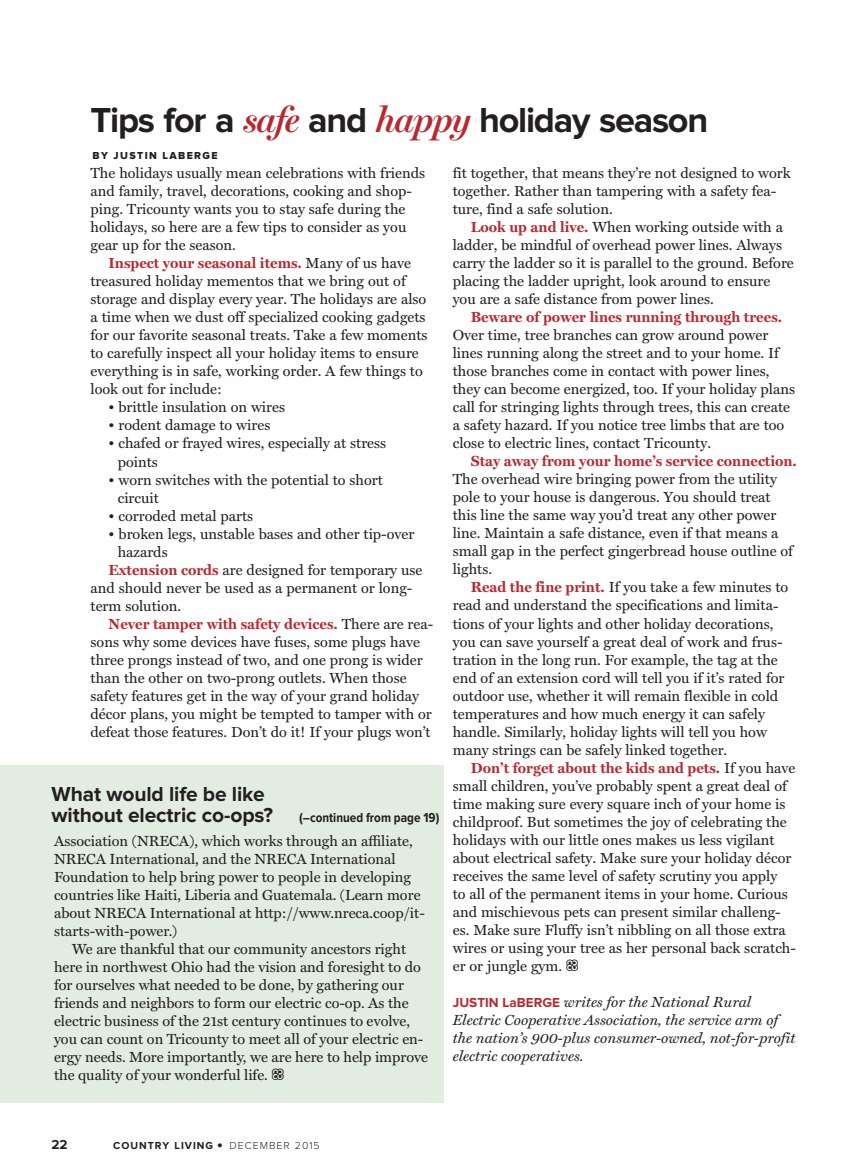
<style>
.page{position:relative;width:851px;height:1175px;background:#fff}
.page>*{position:absolute;margin:0;border:0;box-sizing:border-box;transform-origin:0 0}
.t1{font:700 36px "Proxima Nova";letter-spacing:-.035em;color:#231f20}
.t2{font:700 21px/21px "Proxima Nova";letter-spacing:-.005em;color:#231f20}
.t3{font:14.7px/18px "Miller Text";color:#231f20}
.t4{font:italic 14.7px/18px "Miller Text";color:#231f20}
.t5{font:700 14.7px "Miller Text";color:#b8292f}
.t6{font:700 13.5px "Proxima Nova";color:#231f20}
.t7{font:700 10.5px "Proxima Nova";letter-spacing:.095em;color:#231f20}
.t8{font:10.5px "Proxima Nova Extrabld";letter-spacing:.13em;color:#231f20}
.s1{font-family:"Miller Display";font-weight:600;font-style:italic;color:#b8292f}
.s2{font-family:"Miller Text Roman SC"}
.s3{font-weight:700;color:#b8292f}
.s4{font-weight:400;color:#231f20}
.s5{font-family:"Proxima Nova Cond";font-size:13.5px}
.s6{font-family:"Proxima Nova";font-weight:700;font-style:normal;font-size:13.5px;color:#b8292f}
.s7{font-weight:300;font-size:19.5px}
.s8{font-weight:300}
</style>
<div class="page">
<div style="left:0;top:765px;width:443px;height:337px;background:#e3ece1"></div>
<h1 class="t1" style="left:90px;top:104px;width:619px">Tips for a <span class="s1">safe</span> and <span class="s1">happy</span> holiday season</h1>
<p class="t8" style="left:93px;top:150px;width:127px">BY JUSTIN LABERGE</p>
<p class="t3" style="left:90px;top:165px;width:336px"><span class="s2">T</span>he holidays usually mean celebrations with friends and family, travel, decorations, cooking and shop&shy;ping. Tricounty wants you to stay safe during the holidays, so here are a few tips to consider as you gear up for the season.</p>
<p class="t3" style="left:90px;top:255px;width:338px;text-indent:18px"><span class="s3">Inspect your seasonal items.</span> Many of us have treasured holiday mementos that we bring out of storage and display every year. The holidays are also a time when we dust off specialized cooking gadgets for our favorite seasonal treats. Take a few moments to carefully inspect all your holiday items to ensure everything is in safe, working order. A few things to look out for include:</p>
<p class="t3" style="left:108px;top:399px;width:178px">• brittle insulation on wires</p>
<p class="t3" style="left:108px;top:417px;width:163px">• rodent damage to wires</p>
<p class="t3" style="left:118px;top:435px;width:270px;text-indent:-9px">• chafed or frayed wires, especially at stress points</p>
<p class="t3" style="left:118px;top:471px;width:267px;text-indent:-9px">• worn switches with the potential to short circuit</p>
<p class="t3" style="left:108px;top:507px;width:146px">• corroded metal parts</p>
<p class="t3" style="left:108px;top:525px;width:307px">• broken legs, unstable bases and other tip-over</p>
<p class="t3" style="left:118px;top:543px;width:51px">hazards</p>
<p class="t3" style="left:108px;top:561px;width:315px"><span class="s3">Extension cords</span> are designed for temporary use</p>
<p class="t3" style="left:91px;top:579px;width:323px">and should never be used as a permanent or long-</p>
<p class="t3" style="left:91px;top:597px;width:92px">term solution.</p>
<p class="t5" style="left:108px;top:615px;width:326px">Never tamper with safety devices. <span class="s4">There are rea-</span></p>
<p class="t3" style="left:91px;top:633px;width:331px">sons why some devices have fuses, some plugs have</p>
<p class="t3" style="left:91px;top:651px;width:333px">three prongs instead of two, and one prong is wider</p>
<p class="t3" style="left:91px;top:669px;width:317px">than the other on two-prong outlets. When those</p>
<p class="t3" style="left:91px;top:687px;width:330px">safety features get in the way of your grand holiday</p>
<p class="t3" style="left:91px;top:705px;width:343px">décor plans, you might be tempted to tamper with or</p>
<p class="t3" style="left:91px;top:723px;width:341px">defeat those features. Don’t do it! If your plugs won’t</p>
<h2 class="t2" style="left:52px;top:784px;width:389px">What would life be like<br>without electric co-ops? <span class="s5">(–continued from page 19)</span></h2>
<p class="t3" style="left:54px;top:832px;width:372px">Association (NRECA), which works through an affiliate, NRECA International, and the NRECA International Foundation to help bring power to people in developing countries like Haiti, Liberia and Guatemala. (Learn more about NRECA International at http://www.nreca.coop/it&shy;starts-with-power.)</p>
<p class="t3" style="left:54px;top:940px;width:375px;text-indent:18px">We are thankful that our community ancestors right here in northwest Ohio had the vision and foresight to do for ourselves what needed to be done, by gathering our friends and neighbors to form our electric co-op. As the electric business of the 21st century continues to evolve, you can count on Tricounty to meet all of your electric en&shy;ergy needs. More importantly, we are here to help improve the quality of your wonderful life.</p>
<p class="t3" style="left:452px;top:165px;width:339px">fit together, that means they’re not designed to work together. Rather than tampering with a safety fea&shy;ture, find a safe solution.</p>
<p class="t3" style="left:452px;top:219px;width:342px;text-indent:18px"><span class="s3">Look up and live.</span> When working outside with a ladder, be mindful of overhead power lines. Always carry the ladder so it is parallel to the ground. Before placing the ladder upright, look around to ensure you are a safe distance from power lines.</p>
<p class="t5" style="left:470px;top:309px;width:313px">Beware of power lines running through trees.</p>
<p class="t3" style="left:452px;top:327px;width:344px">Over time, tree branches can grow around power lines running along the street and to your home. If those branches come in contact with power lines, they can become energized, too. If your holiday plans call for stringing lights through trees, this can create a safety hazard. If you notice tree limbs that are too close to electric lines, contact Tricounty.</p>
<p class="t5" style="left:470px;top:453px;width:328px">Stay away from your home’s service connection.</p>
<p class="t3" style="left:452px;top:471px;width:342px">The overhead wire bringing power from the utility pole to your house is dangerous. You should treat this line the same way you’d treat any other power line. Maintain a safe distance, even if that means a small gap in the perfect gingerbread house outline of lights.</p>
<p class="t3" style="left:453px;top:579px;width:337px;text-indent:18px"><span class="s3">Read the fine print.</span> If you take a few minutes to read and understand the specifications and limita&shy;tions of your lights and other holiday decorations, you can save yourself a great deal of work and frus&shy;tration in the long run. For example, the tag at the end of an extension cord will tell you if it’s rated for outdoor use, whether it will remain flexible in cold temperatures and how much energy it can safely handle. Similarly, holiday lights will tell you how many strings can be safely linked together.</p>
<p class="t3" style="left:453px;top:759px;width:344px;text-indent:18px"><span class="s3">Don’t forget about the kids and pets.</span> If you have small children, you’ve probably spent a great deal of time making sure every square inch of your home is childproof. But sometimes the joy of celebrating the holidays with our little ones makes us less vigilant about electrical safety. Make sure your holiday décor receives the same level of safety scrutiny you apply<br>to all of the permanent items in your home. Curious and mischievous pets can present similar challeng&shy;es. Make sure Fluffy isn’t nibbling on all those extra wires or using your tree as her personal back scratch&shy;er or jungle gym.</p>
<p class="t4" style="left:453px;top:993px;width:344px"><span class="s6">JUSTIN LaBERGE</span> writes for the National Rural Electric Cooperative Association, the service arm of the nation’s 900-plus consumer-owned, not-for-profit electric cooperatives.</p>
<p class="t6" style="left:52px;top:1137px;width:18px">22</p>
<p class="t7" style="left:113px;top:1140px;width:208px">COUNTRY LIVING <span class="s7">•</span> <span class="s8">DECEMBER 2015</span></p>
</div>
